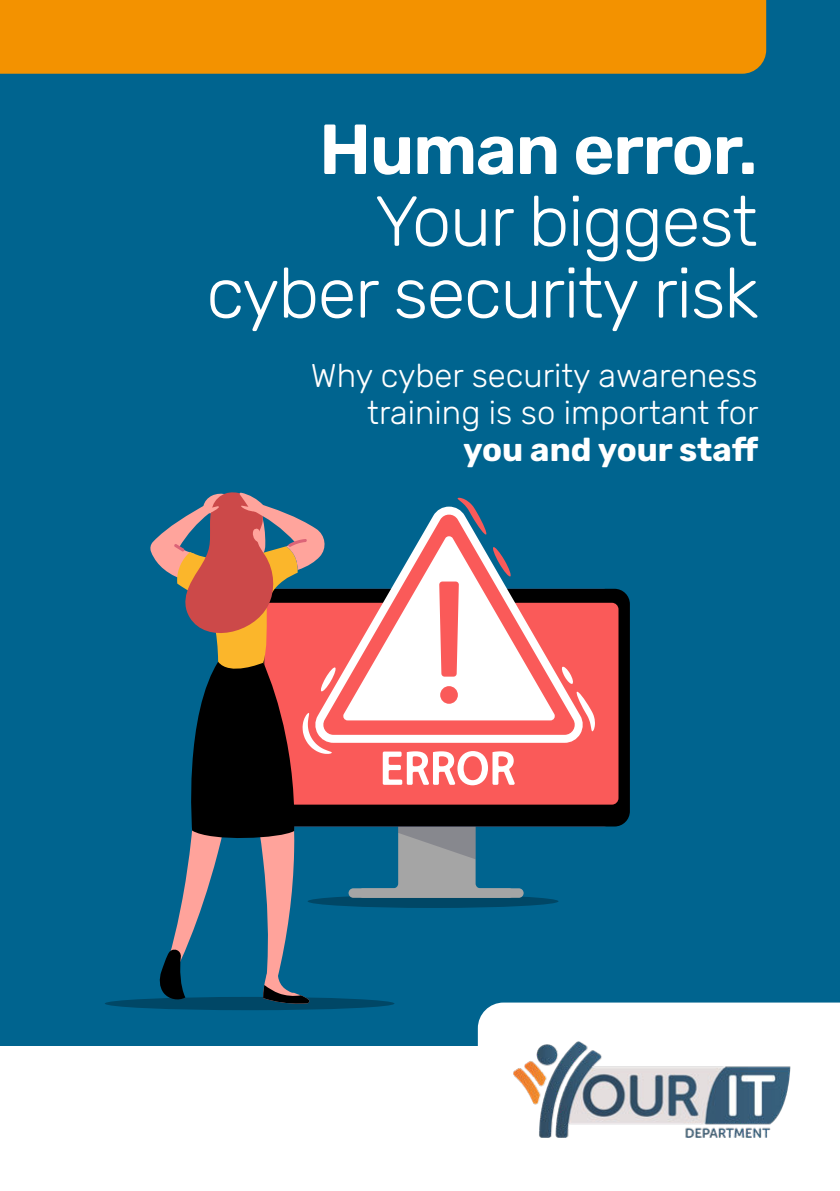
<style>
.page{position:relative;width:840px;height:1191px;background:#fff}
.page>*{position:absolute;margin:0;border:0;box-sizing:border-box;transform-origin:0 0}
.t1{font:300 70.6px/71.8px "Rubik";letter-spacing:-.02em;color:#fff;text-align:right}
.t2{font:600 70.6px "Rubik";letter-spacing:-.02em;color:#fff}
.t3{font:300 32.8px/37px "Rubik";color:#fff;text-align:right}
.t4{font:700 32.8px "Rubik";color:#fff}
</style>
<div class="page">
<div style="left:0;top:0;width:839px;height:1045px;background:#00648f"></div>
<div style="left:0;top:0;width:765px;height:74px;background:#f39200"></div>
<div style="left:477px;top:1002px;width:362px;height:44px;background:#fff"></div>
<div style="left:105px;top:997px;width:289px;height:13px;background:#004766;border-radius:50%"></div>
<svg style="left:307px;top:894px;width:251px;height:14px;background:#0b4e6b"></svg>
<div style="left:253px;top:589px;width:376px;height:237px;background:#000;border-radius:15px"></div>
<div style="left:264px;top:603px;width:354px;height:201px;background:#fa5a59;border-radius:7px"></div>
<svg style="left:348px;top:804px;width:175px;height:93px"></svg>
<svg style="left:336px;top:731px;width:246px;height:12px;background:#fef6f6"></svg>
<svg style="left:336px;top:588px;width:241px;height:147px"></svg>
<svg style="left:342px;top:497px;width:252px;height:234px"></svg>
<div style="left:440px;top:686px;width:17px;height:18px;background:#fa5a59;border-radius:50%"></div>
<svg style="left:382px;top:751px;width:132px;height:34px"></svg>
<svg style="left:171px;top:842px;width:124px;height:120px"></svg>
<svg style="left:159px;top:948px;width:26px;height:52px"></svg>
<svg style="left:263px;top:962px;width:47px;height:41px"></svg>
<svg style="left:150px;top:492px;width:186px;height:350px"></svg>
<img style="left:499px;top:1034px;width:305px;height:104px">
<h1 class="t2" style="left:319px;top:116px;width:440px">Human error.</h1>
<h1 class="t1" style="left:206px;top:189px;width:553px">Your biggest cyber security risk</h1>
<p class="t3" style="left:311px;top:359px;width:449px">Why cyber security awareness training is so important for</p>
<p class="t4" style="left:463px;top:431px;width:296px">you and your staff</p>
</div>
